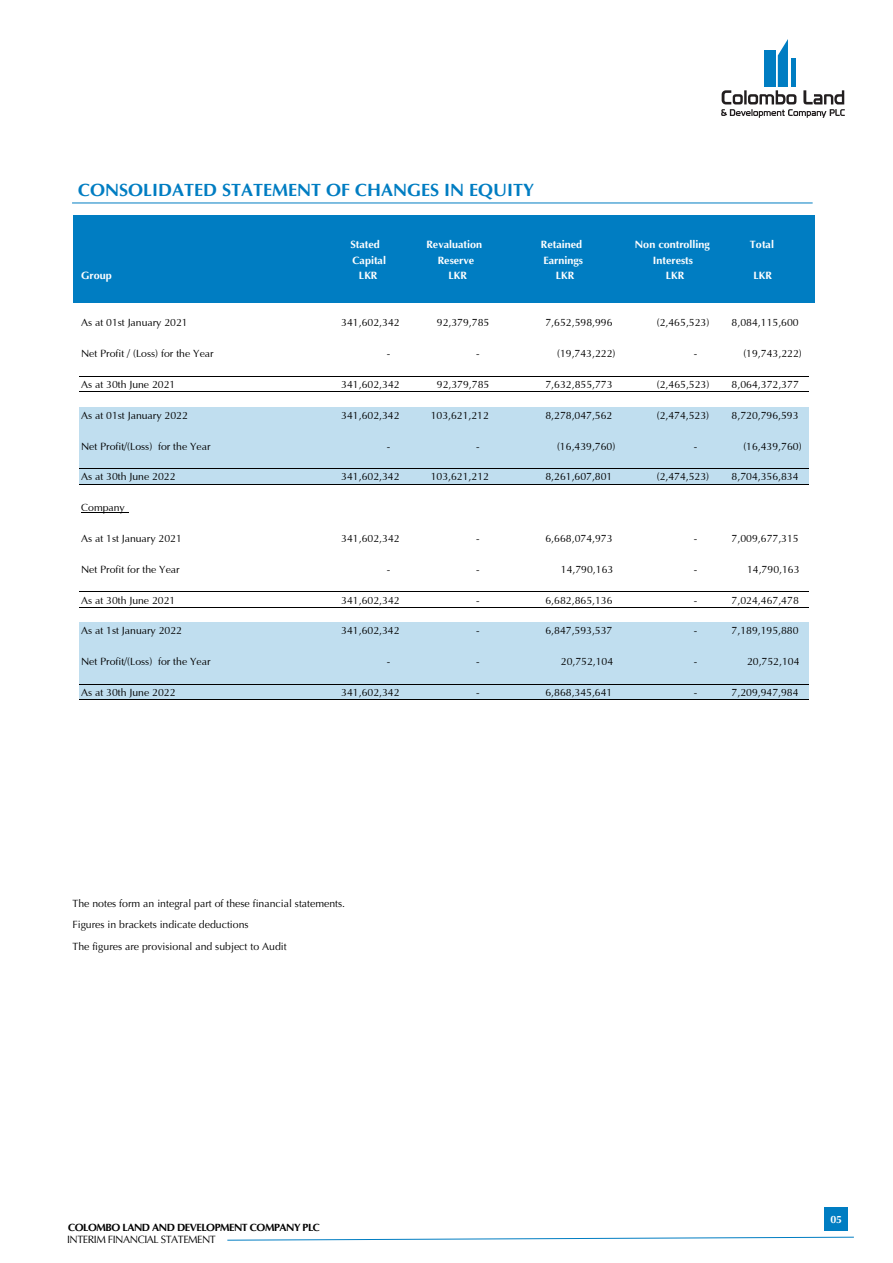
<style>
.page{position:relative;width:893px;height:1263px;background:#fff}
.page>*{position:absolute;margin:0;border:0;box-sizing:border-box;transform-origin:0 0}
.t1{font:700 18px "Optima";color:#007dc2}
.t2{font:700 10.8px "Optima";color:#fff}
.t3{font:700 10.65px "Optima";letter-spacing:-.045em;color:#000}
.t4{font:10.65px "Optima";letter-spacing:-.045em;color:#000}
.t5{font:700 10.65px "Optima";color:#fff}
.t6{font:10.5px "Optima";color:#000}
.t7{font:10.5px/21.1px "Optima";color:#000}
</style>
<div class="page">
<div style="left:73px;top:216px;width:742px;height:87px;background:#007dc2"></div>
<svg style="left:721px;top:39px;width:124px;height:79px"></svg>
<hr style="left:72px;top:203px;width:741px;height:1px;background:#007dc2">
<div style="left:824px;top:1208px;width:23px;height:23px;background:#007dc2"></div>
<svg style="left:227px;top:1236px;width:627px;height:5px"></svg>
<div style="left:79px;top:407px;width:730px;height:77px;background:#c0deef"></div>
<div style="left:79px;top:622px;width:730px;height:78px;background:#c0deef"></div>
<hr style="left:81px;top:512px;width:48px;height:1px;background:#000">
<hr style="left:79px;top:376px;width:730px;height:1px;background:#000">
<hr style="left:79px;top:391px;width:730px;height:1px;background:#000">
<hr style="left:79px;top:468px;width:730px;height:1px;background:#000">
<hr style="left:79px;top:483px;width:730px;height:1px;background:#000">
<hr style="left:79px;top:591px;width:730px;height:1px;background:#000">
<hr style="left:79px;top:607px;width:730px;height:1px;background:#000">
<hr style="left:79px;top:684px;width:730px;height:1px;background:#000">
<hr style="left:79px;top:699px;width:730px;height:1px;background:#000">
<h1 class="t1" style="left:78px;top:180px;width:458px">CONSOLIDATED STATEMENT OF CHANGES IN EQUITY</h1>
<p class="t2" style="left:350px;top:239px;width:31px">Stated</p>
<p class="t2" style="left:426px;top:239px;width:57px">Revaluation</p>
<p class="t2" style="left:541px;top:239px;width:43px">Retained</p>
<p class="t2" style="left:635px;top:239px;width:77px">Non controlling</p>
<p class="t2" style="left:750px;top:239px;width:26px">Total</p>
<p class="t2" style="left:352px;top:254px;width:35px">Capital</p>
<p class="t2" style="left:438px;top:254px;width:38px">Reserve</p>
<p class="t2" style="left:543px;top:254px;width:41px">Earnings</p>
<p class="t2" style="left:653px;top:254px;width:42px">Interests</p>
<p class="t2" style="left:81px;top:270px;width:32px">Group</p>
<p class="t2" style="left:359px;top:270px;width:20px">LKR</p>
<p class="t2" style="left:448px;top:270px;width:20px">LKR</p>
<p class="t2" style="left:556px;top:270px;width:20px">LKR</p>
<p class="t2" style="left:666px;top:270px;width:20px">LKR</p>
<p class="t2" style="left:753px;top:270px;width:20px">LKR</p>
<p class="t6" style="left:81px;top:318px;width:108px">As at 01st January 2021</p>
<p class="t6" style="left:341px;top:318px;width:60px">341,602,342</p>
<p class="t6" style="left:437px;top:318px;width:54px">92,379,785</p>
<p class="t6" style="left:545px;top:318px;width:69px">7,652,598,996</p>
<p class="t6" style="left:657px;top:318px;width:54px">(2,465,523)</p>
<p class="t6" style="left:732px;top:318px;width:69px">8,084,115,600</p>
<p class="t6" style="left:81px;top:348px;width:134px">Net Profit / (Loss) for the Year</p>
<p class="t6" style="left:387px;top:348px;width:5px">-</p>
<p class="t6" style="left:476px;top:348px;width:5px">-</p>
<p class="t6" style="left:557px;top:348px;width:60px">(19,743,222)</p>
<p class="t6" style="left:694px;top:348px;width:5px">-</p>
<p class="t6" style="left:743px;top:348px;width:60px">(19,743,222)</p>
<p class="t6" style="left:81px;top:379px;width:96px">As at 30th June 2021</p>
<p class="t6" style="left:341px;top:379px;width:60px">341,602,342</p>
<p class="t6" style="left:437px;top:379px;width:54px">92,379,785</p>
<p class="t6" style="left:545px;top:379px;width:69px">7,632,855,773</p>
<p class="t6" style="left:657px;top:379px;width:54px">(2,465,523)</p>
<p class="t6" style="left:732px;top:379px;width:69px">8,064,372,377</p>
<p class="t6" style="left:81px;top:410px;width:108px">As at 01st January 2022</p>
<p class="t6" style="left:341px;top:410px;width:60px">341,602,342</p>
<p class="t6" style="left:431px;top:410px;width:60px">103,621,212</p>
<p class="t6" style="left:545px;top:410px;width:68px">8,278,047,562</p>
<p class="t6" style="left:657px;top:410px;width:54px">(2,474,523)</p>
<p class="t6" style="left:732px;top:410px;width:68px">8,720,796,593</p>
<p class="t6" style="left:81px;top:441px;width:131px">Net Profit/(Loss) for the Year</p>
<p class="t6" style="left:387px;top:441px;width:5px">-</p>
<p class="t6" style="left:476px;top:441px;width:5px">-</p>
<p class="t6" style="left:557px;top:441px;width:60px">(16,439,760)</p>
<p class="t6" style="left:694px;top:441px;width:5px">-</p>
<p class="t6" style="left:743px;top:441px;width:60px">(16,439,760)</p>
<p class="t6" style="left:81px;top:471px;width:96px">As at 30th June 2022</p>
<p class="t6" style="left:341px;top:471px;width:60px">341,602,342</p>
<p class="t6" style="left:431px;top:471px;width:60px">103,621,212</p>
<p class="t6" style="left:545px;top:471px;width:68px">8,261,607,801</p>
<p class="t6" style="left:657px;top:471px;width:54px">(2,474,523)</p>
<p class="t6" style="left:732px;top:471px;width:68px">8,704,356,834</p>
<p class="t6" style="left:81px;top:502px;width:45px">Company</p>
<p class="t6" style="left:81px;top:533px;width:102px">As at 1st January 2021</p>
<p class="t6" style="left:341px;top:533px;width:60px">341,602,342</p>
<p class="t6" style="left:476px;top:533px;width:5px">-</p>
<p class="t6" style="left:545px;top:533px;width:69px">6,668,074,973</p>
<p class="t6" style="left:694px;top:533px;width:5px">-</p>
<p class="t6" style="left:732px;top:533px;width:69px">7,009,677,315</p>
<p class="t6" style="left:81px;top:564px;width:100px">Net Profit for the Year</p>
<p class="t6" style="left:387px;top:564px;width:5px">-</p>
<p class="t6" style="left:476px;top:564px;width:5px">-</p>
<p class="t6" style="left:561px;top:564px;width:54px">14,790,163</p>
<p class="t6" style="left:694px;top:564px;width:5px">-</p>
<p class="t6" style="left:747px;top:564px;width:54px">14,790,163</p>
<p class="t6" style="left:81px;top:595px;width:96px">As at 30th June 2021</p>
<p class="t6" style="left:341px;top:595px;width:60px">341,602,342</p>
<p class="t6" style="left:476px;top:595px;width:5px">-</p>
<p class="t6" style="left:545px;top:595px;width:69px">6,682,865,136</p>
<p class="t6" style="left:694px;top:595px;width:5px">-</p>
<p class="t6" style="left:732px;top:595px;width:69px">7,024,467,478</p>
<p class="t6" style="left:81px;top:625px;width:102px">As at 1st January 2022</p>
<p class="t6" style="left:341px;top:625px;width:60px">341,602,342</p>
<p class="t6" style="left:476px;top:625px;width:5px">-</p>
<p class="t6" style="left:545px;top:625px;width:68px">6,847,593,537</p>
<p class="t6" style="left:694px;top:625px;width:5px">-</p>
<p class="t6" style="left:732px;top:625px;width:68px">7,189,195,880</p>
<p class="t6" style="left:81px;top:656px;width:131px">Net Profit/(Loss) for the Year</p>
<p class="t6" style="left:387px;top:656px;width:5px">-</p>
<p class="t6" style="left:476px;top:656px;width:5px">-</p>
<p class="t6" style="left:561px;top:656px;width:54px">20,752,104</p>
<p class="t6" style="left:694px;top:656px;width:5px">-</p>
<p class="t6" style="left:747px;top:656px;width:54px">20,752,104</p>
<p class="t6" style="left:81px;top:687px;width:96px">As at 30th June 2022</p>
<p class="t6" style="left:341px;top:687px;width:60px">341,602,342</p>
<p class="t6" style="left:476px;top:687px;width:5px">-</p>
<p class="t6" style="left:545px;top:687px;width:68px">6,868,345,641</p>
<p class="t6" style="left:694px;top:687px;width:5px">-</p>
<p class="t6" style="left:732px;top:687px;width:68px">7,209,947,984</p>
<p class="t7" style="left:72px;top:893px;width:274px">The notes form an integral part of these financial statements.<br>Figures in brackets indicate deductions<br>The figures are provisional and subject to Audit</p>
<p class="t3" style="left:68px;top:1221px;width:253px">COLOMBO LAND AND DEVELOPMENT COMPANY PLC</p>
<p class="t4" style="left:67px;top:1233px;width:150px">INTERIM FINANCIAL STATEMENT</p>
<p class="t5" style="left:831px;top:1214px;width:13px">05</p>
</div>
